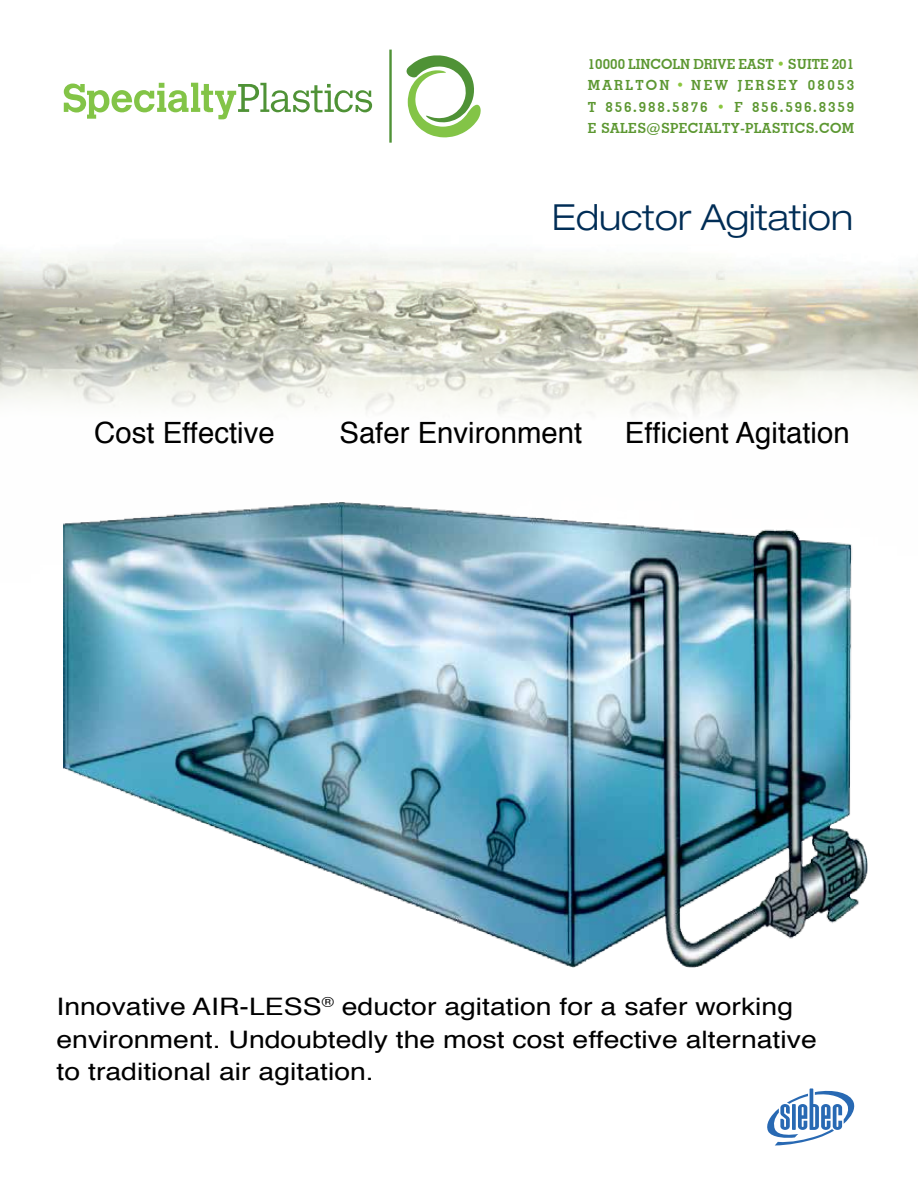
<style>
.page{position:relative;width:918px;height:1188px;background:#fff}
.page>*{position:absolute;margin:0;border:0;box-sizing:border-box;transform-origin:0 0}
.t1{font:300 expanded 36px "Helvetica Neue LT Std";color:#002d56}
.t2{font:29.25px "Helvetica";color:#000}
.t3{font:24.15px/32.5px "Helvetica";color:#000;scale:1.18 1}
.t4{font:14.1px "Helvetica";color:#000;scale:1.18 1}
.t5{font:700 13.95px/21.6px "Geometric Slab 703 BT";letter-spacing:.13em;color:#5c9731;text-align:justify}
.s1{color:#8bc63e}
</style>
<div class="page">
<img style="left:0;top:49px;width:918px;height:610px">
<img style="left:64px;top:501px;width:804px;height:467px">
<svg style="left:767px;top:1088px;width:87px;height:57px"></svg>
<svg style="left:64px;top:83px;width:308px;height:36px"></svg>
<svg style="left:407px;top:55px;width:74px;height:82px"></svg>
<hr style="left:389px;top:50px;width:3px;height:93px;background:#4f9236">
<p class="t5" style="left:588px;top:53px;width:268px">10000 LINCOLN DRIVE EAST <span class="s1">•</span> SUITE 201<br>MARLTON <span class="s1">•</span> NEW JERSEY 08053<br>T 856.988.5876 <span class="s1">•</span> F 856.596.8359<br>E SALES@SPECIALTY-PLASTICS.COM</p>
<h1 class="t1" style="left:552px;top:195px;width:303px">Eductor Agitation</h1>
<p class="t2" style="left:94px;top:411px;width:182px">Cost Effective</p>
<p class="t2" style="left:339px;top:411px;width:244px">Safer Environment</p>
<p class="t2" style="left:625px;top:411px;width:226px">Efficient Agitation</p>
<p class="t4" style="left:322px;top:991px;width:12px">®</p>
<p class="t3" style="left:56px;top:1024px;width:646px">environment. Undoubtedly the most cost effective alternative to traditional air agitation.</p>
<p class="t3" style="left:56px;top:991px;width:626px">Innovative AIR-LESS eductor agitation for a safer working</p>
</div>
